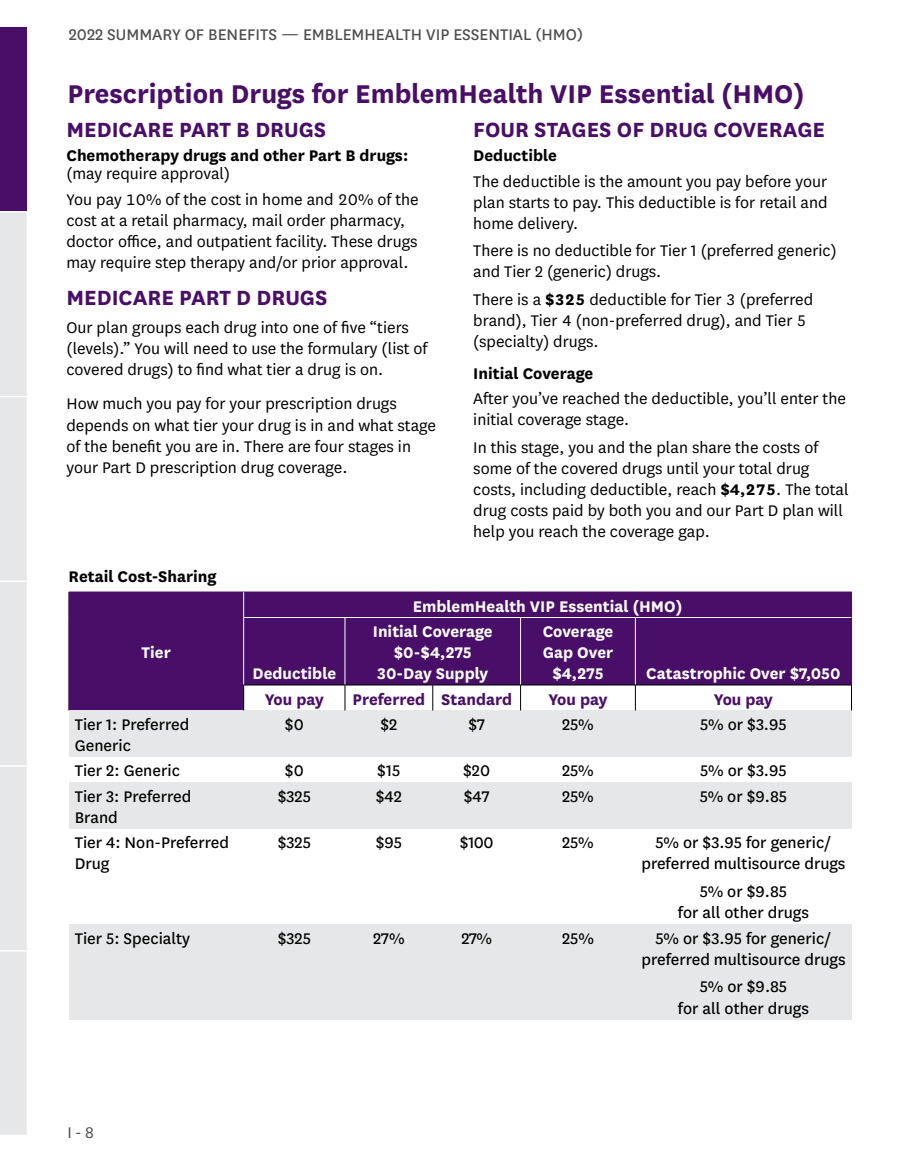
<style>
.page{position:relative;width:905px;height:1175px;background:#fff}
.page>*{position:absolute;margin:0;border:0;box-sizing:border-box;transform-origin:0 0}
.t1{font:700 30px "National";color:#490e67}
.t2{font:700 24px "National";color:#490e67}
.t3{font:18px/21px "National";color:#000}
.t4{font:18px/21px "National";color:#000;text-align:center}
.t5{font:700 18px/21px "National";color:#fff;text-align:center}
.t6{font:700 18px "National";color:#000}
.t7{font:18px "National";color:#4d4d4f}
.t8{font:700 18px "National";color:#490e67}
.t9{font:18px "National";color:#4d4d4f}
.s1{font-weight:700}
</style>
<div class="page">
<div style="left:0;top:27px;width:27px;height:185px;background:#490e67"></div>
<div style="left:0;top:211px;width:27px;height:923px;background:#e6e7e8"></div>
<div style="left:69px;top:592px;width:175px;height:118px;background:#490e67"></div>
<div style="left:244px;top:592px;width:607px;height:25px;background:#490e67"></div>
<div style="left:244px;top:617px;width:101px;height:68px;background:#490e67"></div>
<div style="left:345px;top:617px;width:175px;height:68px;background:#490e67"></div>
<div style="left:520px;top:617px;width:115px;height:68px;background:#490e67"></div>
<div style="left:635px;top:617px;width:216px;height:68px;background:#490e67"></div>
<div style="left:69px;top:710px;width:175px;height:47px;background:#e6e7e8"></div>
<div style="left:244px;top:710px;width:101px;height:47px;background:#e6e7e8"></div>
<div style="left:345px;top:710px;width:88px;height:47px;background:#e6e7e8"></div>
<div style="left:433px;top:710px;width:87px;height:47px;background:#e6e7e8"></div>
<div style="left:520px;top:710px;width:115px;height:47px;background:#e6e7e8"></div>
<div style="left:635px;top:710px;width:216px;height:47px;background:#e6e7e8"></div>
<div style="left:69px;top:782px;width:175px;height:47px;background:#e6e7e8"></div>
<div style="left:244px;top:782px;width:101px;height:47px;background:#e6e7e8"></div>
<div style="left:345px;top:782px;width:88px;height:47px;background:#e6e7e8"></div>
<div style="left:433px;top:782px;width:87px;height:47px;background:#e6e7e8"></div>
<div style="left:520px;top:782px;width:115px;height:47px;background:#e6e7e8"></div>
<div style="left:635px;top:782px;width:216px;height:47px;background:#e6e7e8"></div>
<div style="left:69px;top:924px;width:175px;height:95px;background:#e6e7e8"></div>
<div style="left:244px;top:924px;width:101px;height:95px;background:#e6e7e8"></div>
<div style="left:345px;top:924px;width:88px;height:95px;background:#e6e7e8"></div>
<div style="left:433px;top:924px;width:87px;height:95px;background:#e6e7e8"></div>
<div style="left:520px;top:924px;width:115px;height:95px;background:#e6e7e8"></div>
<div style="left:635px;top:924px;width:216px;height:95px;background:#e6e7e8"></div>
<svg style="left:851px;top:592px;width:1px;height:25px"></svg>
<hr style="left:851px;top:617px;width:1px;height:68px;background:#490e67">
<hr style="left:243px;top:617px;width:102px;height:1px;background:#fff">
<hr style="left:345px;top:617px;width:88px;height:1px;background:#fff">
<hr style="left:344px;top:618px;width:1px;height:67px;background:#fff">
<hr style="left:433px;top:617px;width:87px;height:1px;background:#fff">
<hr style="left:520px;top:617px;width:115px;height:1px;background:#fff">
<hr style="left:520px;top:618px;width:1px;height:67px;background:#fff">
<hr style="left:635px;top:617px;width:216px;height:1px;background:#fff">
<hr style="left:635px;top:618px;width:1px;height:67px;background:#fff">
<svg style="left:243px;top:592px;width:1px;height:25px"></svg>
<hr style="left:243px;top:618px;width:1px;height:67px;background:#fff">
<hr style="left:243px;top:684px;width:102px;height:1px;background:#000">
<hr style="left:345px;top:684px;width:88px;height:1px;background:#000">
<svg style="left:345px;top:685px;width:1px;height:25px"></svg>
<hr style="left:433px;top:684px;width:87px;height:1px;background:#000">
<svg style="left:432px;top:685px;width:1px;height:25px"></svg>
<hr style="left:520px;top:684px;width:115px;height:1px;background:#000">
<svg style="left:520px;top:685px;width:1px;height:25px"></svg>
<hr style="left:635px;top:684px;width:216px;height:1px;background:#000">
<svg style="left:635px;top:685px;width:1px;height:25px"></svg>
<svg style="left:851px;top:685px;width:1px;height:25px"></svg>
<svg style="left:243px;top:685px;width:1px;height:25px"></svg>
<p class="t7" style="left:69px;top:23px;width:516px">2022 SUMMARY OF BENEFITS — EMBLEMHEALTH VIP ESSENTIAL (HMO)</p>
<h1 class="t1" style="left:68px;top:73px;width:738px">Prescription Drugs for EmblemHealth VIP Essential (HMO)</h1>
<h2 class="t2" style="left:66px;top:112px;width:261px">MEDICARE PART B DRUGS</h2>
<p class="t6" style="left:66px;top:143px;width:343px">Chemotherapy drugs and other Part B drugs:</p>
<p class="t3" style="left:66px;top:160px;width:354px;line-height:25.3px">(may require approval)<br>You pay 10% of the cost in home and 20% of the</p>
<p class="t3" style="left:66px;top:209px;width:352px">cost at a retail pharmacy, mail order pharmacy, doctor office, and outpatient facility. These drugs may require step therapy and/or prior approval.</p>
<h2 class="t2" style="left:66px;top:281px;width:262px">MEDICARE PART D DRUGS</h2>
<p class="t3" style="left:66px;top:316px;width:362px">Our plan groups each drug into one of five “tiers (levels).” You will need to use the formulary (list of covered drugs) to find what tier a drug is on.</p>
<p class="t3" style="left:66px;top:393px;width:371px">How much you pay for your prescription drugs depends on what tier your drug is in and what stage of the benefit you are in. There are four stages in your Part D prescription drug coverage.</p>
<p class="t6" style="left:69px;top:563px;width:149px">Retail Cost-Sharing</p>
<h2 class="t2" style="left:473px;top:112px;width:353px">FOUR STAGES OF DRUG COVERAGE</h2>
<p class="t6" style="left:473px;top:143px;width:85px">Deductible</p>
<p class="t3" style="left:473px;top:170px;width:356px;text-align:justify">The deductible is the amount you pay before your plan starts to pay. This deductible is for retail and home delivery.</p>
<p class="t3" style="left:473px;top:240px;width:365px">There is no deductible for Tier 1 (preferred generic) and Tier 2 (generic) drugs.</p>
<p class="t3" style="left:473px;top:288px;width:341px">There is a <span class="s1">$325</span> deductible for Tier 3 (preferred brand), Tier 4 (non-preferred drug), and Tier 5 (specialty) drugs.</p>
<p class="t6" style="left:473px;top:360px;width:121px">Initial Coverage</p>
<p class="t3" style="left:473px;top:387px;width:374px">After you’ve reached the deductible, you’ll enter the initial coverage stage.</p>
<p class="t3" style="left:473px;top:436px;width:377px">In this stage, you and the plan share the costs of some of the covered drugs until your total drug costs, including deductible, reach <span class="s1">$4,275</span>. The total drug costs paid by both you and our Part D plan will help you reach the coverage gap.</p>
<p class="t5" style="left:142px;top:640px;width:31px">Tier</p>
<p class="t5" style="left:252px;top:661px;width:85px">Deductible</p>
<p class="t5" style="left:413px;top:594px;width:271px">EmblemHealth VIP Essential (HMO)</p>
<p class="t5" style="left:373px;top:619px;width:121px">Initial Coverage $0-$4,275<br>30-Day Supply</p>
<p class="t5" style="left:542px;top:619px;width:72px">Coverage<br>Gap Over $4,275</p>
<p class="t5" style="left:646px;top:661px;width:196px">Catastrophic Over $7,050</p>
<p class="t8" style="left:265px;top:686px;width:60px">You pay</p>
<p class="t8" style="left:352px;top:686px;width:161px">Preferred Standard</p>
<p class="t8" style="left:548px;top:686px;width:60px">You pay</p>
<p class="t8" style="left:714px;top:686px;width:60px">You pay</p>
<p class="t4" style="left:75px;top:713px;width:116px;text-align:left">Tier 1: Preferred<br>Generic</p>
<p class="t4" style="left:285px;top:713px;width:20px">$0</p>
<p class="t4" style="left:380px;top:713px;width:18px">$2</p>
<p class="t4" style="left:468px;top:713px;width:18px">$7</p>
<p class="t4" style="left:562px;top:713px;width:33px">25%</p>
<p class="t4" style="left:700px;top:713px;width:88px">5% or $3.95</p>
<p class="t4" style="left:75px;top:759px;width:107px">Tier 2: Generic</p>
<p class="t4" style="left:285px;top:759px;width:20px">$0</p>
<p class="t4" style="left:377px;top:759px;width:25px">$15</p>
<p class="t4" style="left:463px;top:759px;width:29px">$20</p>
<p class="t4" style="left:562px;top:759px;width:33px">25%</p>
<p class="t4" style="left:700px;top:759px;width:88px">5% or $3.95</p>
<p class="t4" style="left:75px;top:785px;width:118px;text-align:left">Tier 3: Preferred<br>Brand</p>
<p class="t4" style="left:278px;top:785px;width:35px">$325</p>
<p class="t4" style="left:376px;top:785px;width:28px">$42</p>
<p class="t4" style="left:464px;top:785px;width:27px">$47</p>
<p class="t4" style="left:562px;top:785px;width:33px">25%</p>
<p class="t4" style="left:699px;top:785px;width:89px">5% or $9.85</p>
<p class="t4" style="left:75px;top:831px;width:156px;text-align:left">Tier 4: Non-Preferred<br>Drug</p>
<p class="t4" style="left:278px;top:831px;width:35px">$325</p>
<p class="t4" style="left:375px;top:831px;width:28px">$95</p>
<p class="t4" style="left:460px;top:831px;width:35px">$100</p>
<p class="t4" style="left:562px;top:831px;width:33px">25%</p>
<p class="t4" style="left:641px;top:831px;width:206px">5% or $3.95 for generic/ preferred multisource drugs</p>
<p class="t4" style="left:678px;top:880px;width:132px">5% or $9.85<br>for all other drugs</p>
<p class="t4" style="left:75px;top:926px;width:117px">Tier 5: Specialty</p>
<p class="t4" style="left:278px;top:926px;width:35px">$325</p>
<p class="t4" style="left:373px;top:926px;width:33px">27%</p>
<p class="t4" style="left:461px;top:926px;width:32px">27%</p>
<p class="t4" style="left:562px;top:926px;width:33px">25%</p>
<p class="t4" style="left:641px;top:926px;width:206px">5% or $3.95 for generic/ preferred multisource drugs</p>
<p class="t4" style="left:678px;top:975px;width:132px">5% or $9.85<br>for all other drugs</p>
<p class="t9" style="left:68px;top:1121px;width:28px">I - 8</p>
</div>
